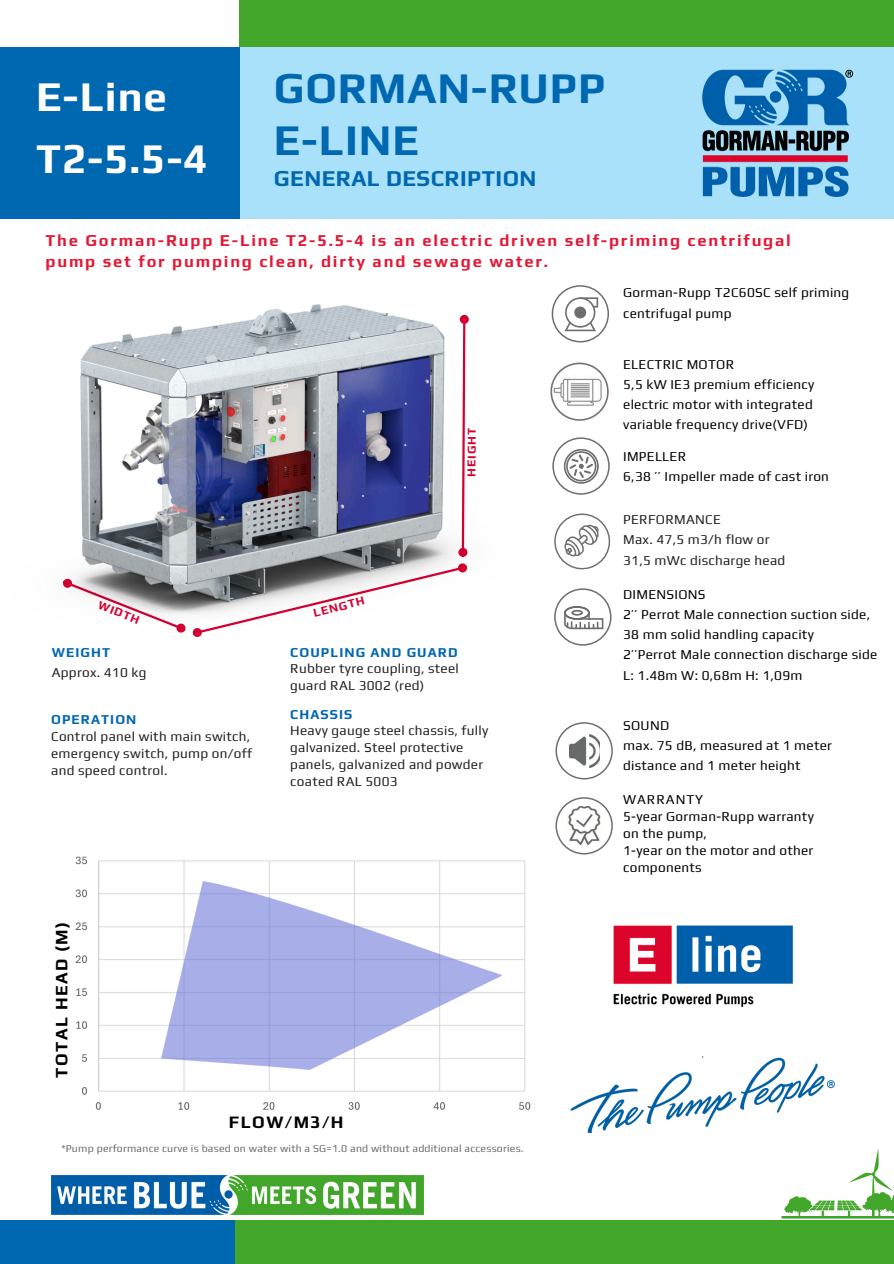
<style>
.page{position:relative;width:894px;height:1264px;background:#fff}
.page>*{position:absolute;margin:0;border:0;box-sizing:border-box;transform-origin:0 0}
.t1{font:700 43.5px/51.8px "Play";letter-spacing:.02em;color:#0067b1}
.t2{font:700 42px/61.8px "Play";letter-spacing:.02em;color:#fff}
.t3{font:700 37.5px/55.2px "Play";letter-spacing:.02em;color:#fff}
.t4{font:700 22.5px "Play";letter-spacing:.02em;color:#0067b1}
.t5{font:700 17.4px "Play";letter-spacing:.08em;color:#000}
.t6{font:700 16.5px/20.2px "Play";letter-spacing:.11em;color:#e31836}
.t7{font:13.5px/20.2px "Play";letter-spacing:.02em;color:#000}
.t8{font:13.5px/16.8px "Play";letter-spacing:.02em;color:#231f20}
.t9{font:700 13.5px "Play";letter-spacing:.08em;color:#0067b1}
.t10{font:700 12px "Play";letter-spacing:.07em;color:#d50032}
.t11{font:10.5px "Play";letter-spacing:.02em;color:#6b6b6b}
</style>
<div class="page">
<div style="left:234px;top:1220px;width:659px;height:43px;background:#41a62a"></div>
<div style="left:0;top:1220px;width:234px;height:43px;background:#0067b1"></div>
<svg style="left:555px;top:722px;width:57px;height:57px"></svg>
<svg style="left:555px;top:797px;width:57px;height:57px"></svg>
<svg style="left:589px;top:514px;width:22px;height:55px"></svg>
<svg style="left:589px;top:450px;width:10px;height:32px"></svg>
<svg style="left:552px;top:286px;width:56px;height:56px"></svg>
<svg style="left:589px;top:296px;width:9px;height:36px"></svg>
<div style="left:565px;top:298px;width:29px;height:29px;background:#fff;border-radius:50%"></div>
<div style="left:565px;top:297px;width:30px;height:30px;border:2px solid #6d6e70;border-radius:50%"></div>
<svg style="left:589px;top:610px;width:15px;height:20px"></svg>
<svg style="left:781px;top:1149px;width:112px;height:69px"></svg>
<img style="left:570px;top:1056px;width:264px;height:76px">
<div style="left:239px;top:47px;width:654px;height:172px;background:#aae1fa"></div>
<div style="left:0;top:47px;width:239px;height:172px;background:#0067b1"></div>
<div style="left:239px;top:0;width:654px;height:47px;background:#41a62a"></div>
<img style="left:702px;top:69px;width:152px;height:128px">
<img style="left:51px;top:1175px;width:372px;height:39px">
<img style="left:613px;top:925px;width:180px;height:83px">
<img style="left:589px;top:364px;width:19px;height:56px">
<img style="left:63px;top:285px;width:526px;height:356px">
<img style="left:75px;top:856px;width:456px;height:254px">
<img style="left:161px;top:881px;width:340px;height:188px">
<h2 class="t2" style="left:36px;top:63px;width:173px">E-Line<br>T2-5.5-4</h2>
<h3 class="t3" style="left:51px;top:68px;width:118px">E-Line<br>T2-xx</h3>
<h1 class="t1" style="left:274px;top:59px;width:333px">GORMAN-RUPP<br>E-LINE</h1>
<h3 class="t4" style="left:274px;top:163px;width:264px">GENERAL DESCRIPTION</h3>
<p class="t6" style="left:45px;top:229px;width:746px">The Gorman-Rupp E-Line T2-5.5-4 is an electric driven self-priming centrifugal pump set for pumping clean, dirty and sewage water.</p>
<p class="t10" style="left:463px;top:477px;width:50px;rotate:-90deg">HEIGHT</p>
<p class="t10" style="left:102px;top:596px;width:45px;rotate:22deg">WIDTH</p>
<p class="t9" style="left:52px;top:643px;width:60px">WEIGHT</p>
<p class="t8" style="left:52px;top:662px;width:96px">Approx. 410 kg</p>
<p class="t9" style="left:51px;top:710px;width:87px">OPERATION</p>
<p class="t8" style="left:51px;top:727px;width:203px">Control panel with main switch, emergency switch, pump on/off and speed control.</p>
<p class="t10" style="left:311px;top:604px;width:54px;rotate:-14deg">LENGTH</p>
<p class="t9" style="left:290px;top:642px;width:169px">COUPLING AND GUARD</p>
<p class="t8" style="left:290px;top:659px;width:170px">Rubber tyre coupling, steel guard RAL 3002 (red)</p>
<p class="t9" style="left:290px;top:704px;width:63px">CHASSIS</p>
<p class="t8" style="left:290px;top:721px;width:199px">Heavy gauge steel chassis, fully galvanized. Steel protective panels, galvanized and powder coated RAL 5003</p>
<p class="t5" style="left:49px;top:1077px;width:157px;rotate:-90deg">TOTAL HEAD (M)</p>
<p class="t5" style="left:229px;top:1110px;width:116px">FLOW/M3/H</p>
<p class="t11" style="left:61px;top:1141px;width:463px">*Pump performance curve is based on water with a SG=1.0 and without additional accessories.</p>
<p class="t7" style="left:623px;top:282px;width:227px">Gorman-Rupp T2C60SC self priming centrifugal pump</p>
<p class="t7" style="left:623px;top:353px;width:193px">ELECTRIC MOTOR<br>5,5 kW IE3 premium efficiency electric motor with integrated variable frequency drive(VFD)</p>
<p class="t7" style="left:623px;top:445px;width:207px">IMPELLER<br>6,38 ’’ Impeller made of cast iron</p>
<p class="t8" style="left:623px;top:508px;width:163px;line-height:20.2px">PERFORMANCE<br>Max. 47,5 m3/h flow or<br>31,5 mWc discharge head</p>
<p class="t7" style="left:623px;top:583px;width:255px">DIMENSIONS<br>2’’ Perrot Male connection suction side,<br>38 mm solid handling capacity<br>2’’Perrot Male connection discharge side<br>L: 1.48m W: 0,68m H: 1,09m</p>
<p class="t7" style="left:623px;top:714px;width:210px">SOUND<br>max. 75 dB, measured at 1 meter distance and 1 meter height</p>
<p class="t7" style="left:623px;top:790px;width:192px;line-height:16.8px">WARRANTY<br>5-year Gorman-Rupp warranty on the pump,<br>1-year on the motor and other components</p>
</div>
